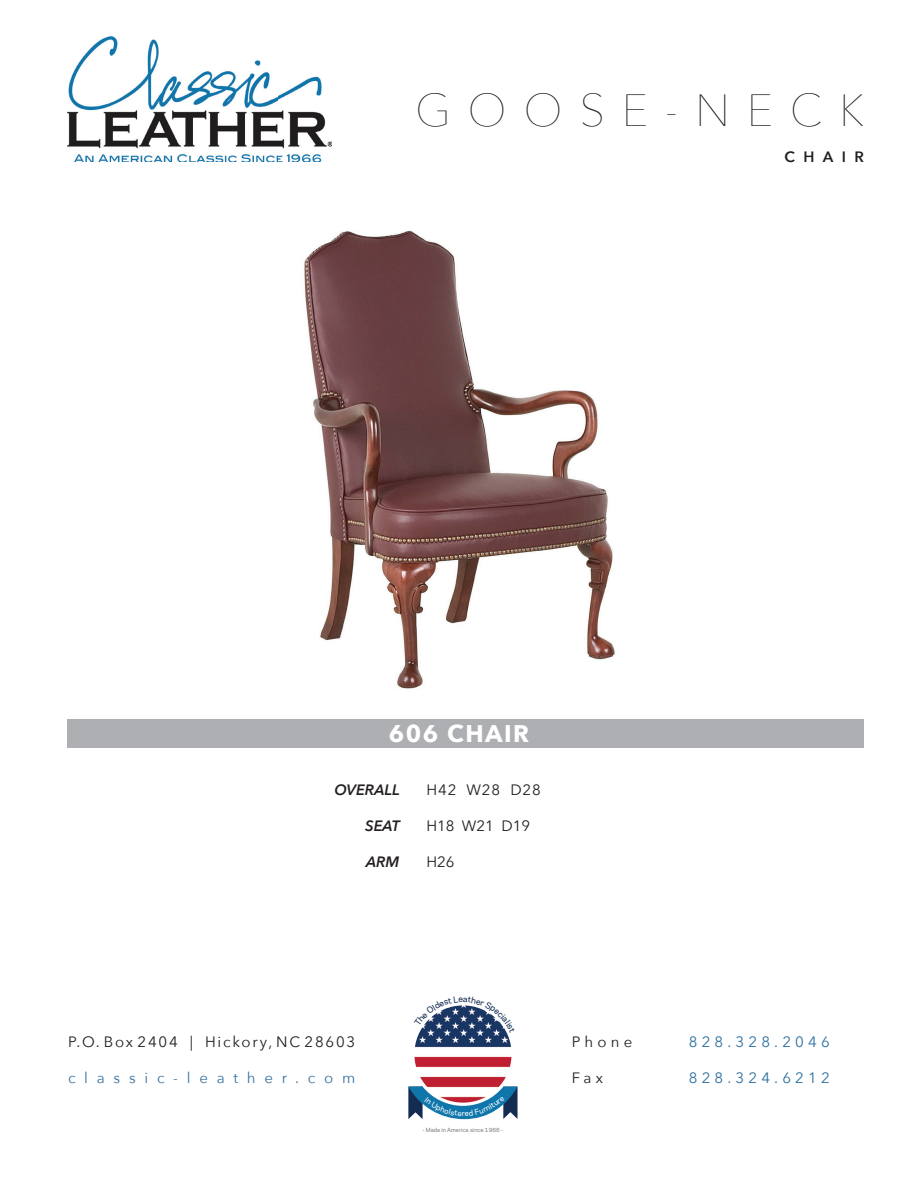
<style>
.page{position:relative;width:918px;height:1188px;background:#fff}
.page>*{position:absolute;margin:0;border:0;box-sizing:border-box;transform-origin:0 0}
.t1{font:200 45px "Avenir Next";letter-spacing:.37em;color:#231f20}
.t2{font:700 24px "Avenir Next";letter-spacing:.06em;color:#fff}
.t3{font:15px "Avenir Next";letter-spacing:.12em;color:#231f20}
.t4{font:15px "Avenir Next";letter-spacing:.28em;color:#2e709f}
.t5{font:15px "Avenir Next";letter-spacing:.585em;color:#3872a0}
.t6{font:italic 600 15px "Avenir Next";color:#231f20}
.t7{font:15px "Avenir Next";letter-spacing:.06em;color:#231f20}
.t8{font:15px "Avenir Next";color:#231f20}
.t9{font:600 15px "Avenir Next";letter-spacing:.56em;color:#231f20}
.t10{font:500 5.4px "Galaxie Polaris";color:#808285}
</style>
<div class="page">
<img style="left:414px;top:1005px;width:98px;height:98px;border-radius:49px">
<div style="left:68px;top:719px;width:796px;height:29px;background:#aeafb3"></div>
<img style="left:68px;top:37px;width:264px;height:125px">
<img style="left:304px;top:230px;width:311px;height:459px">
<svg style="left:408px;top:1086px;width:110px;height:33px"></svg>
<svg style="left:419px;top:1005px;width:88px;height:28px"></svg>
<h1 class="t1" style="left:415px;top:72px;width:451px">GOOSE-NECK</h1>
<p class="t9" style="left:785px;top:144px;width:81px">CHAIR</p>
<h2 class="t2" style="left:389px;top:713px;width:142px">606 CHAIR</h2>
<p class="t6" style="left:335px;top:777px;width:67px">OVERALL</p>
<p class="t6" style="left:365px;top:813px;width:36px">SEAT</p>
<p class="t6" style="left:366px;top:849px;width:35px">ARM</p>
<p class="t7" style="left:426px;top:777px;width:116px">H42 W28 D28</p>
<p class="t8" style="left:426px;top:813px;width:105px">H18 W21 D19</p>
<p class="t3" style="left:426px;top:849px;width:30px">H26</p>
<p class="t3" style="left:68px;top:1029px;width:289px">P.O. Box 2404 | Hickory, NC 28603</p>
<p class="t5" style="left:68px;top:1065px;width:289px">classic-leather.com</p>
<p class="t10" style="left:423px;top:1125px;width:82px">- Made in America since 1966 -</p>
<p class="t3" style="left:572px;top:1029px;width:62px">Phone</p>
<p class="t4" style="left:689px;top:1029px;width:143px">828.328.2046</p>
<p class="t3" style="left:572px;top:1065px;width:33px">Fax</p>
<p class="t4" style="left:689px;top:1065px;width:143px">828.324.6212</p>
</div>
